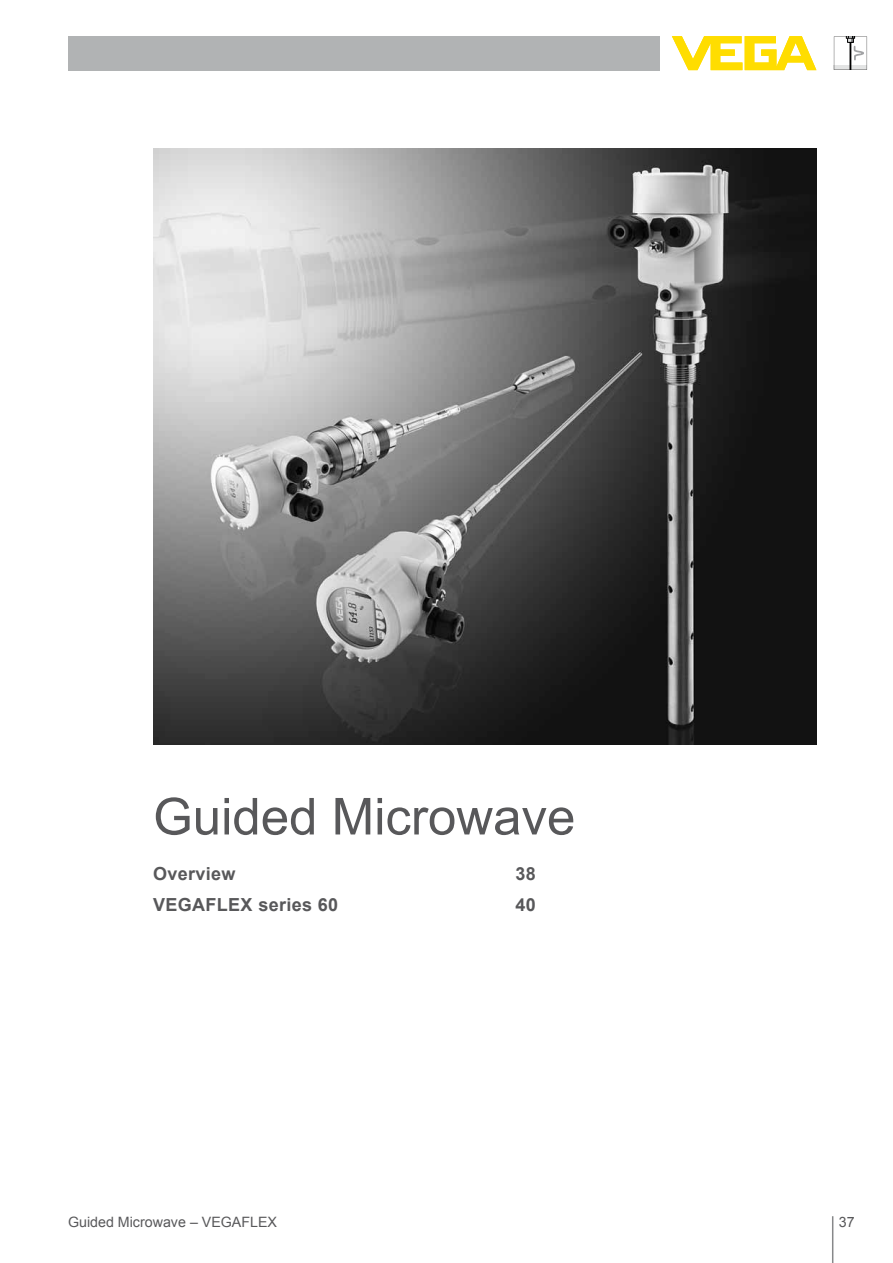
<style>
.page{position:relative;width:893px;height:1263px;background:#fff}
.page>*{position:absolute;margin:0;border:0;box-sizing:border-box;transform-origin:0 0}
.t1{font:51px "Arial";color:#58585a}
.t2{font:700 18px "Arial";letter-spacing:.02em;color:#58585a}
.t3{font:14.25px "Arial";color:#58585a}
</style>
<div class="page">
<hr style="left:832px;top:1216px;width:1px;height:47px;background:#87888a">
<img style="left:153px;top:149px;width:664px;height:595px">
<div style="left:68px;top:36px;width:591px;height:34px;background:#b1b3b4"></div>
<svg style="left:672px;top:36px;width:144px;height:34px"></svg>
<svg style="left:834px;top:37px;width:33px;height:33px"></svg>
<h1 class="t1" style="left:153px;top:783px;width:424px">Guided Microwave</h1>
<p class="t2" style="left:153px;top:861px;width:84px">Overview</p>
<p class="t2" style="left:515px;top:861px;width:22px">38</p>
<p class="t2" style="left:153px;top:893px;width:187px">VEGAFLEX series 60</p>
<p class="t2" style="left:515px;top:893px;width:22px">40</p>
<p class="t3" style="left:68px;top:1212px;width:211px">Guided Microwave – VEGAFLEX</p>
<p class="t3" style="left:839px;top:1212px;width:17px">37</p>
</div>
